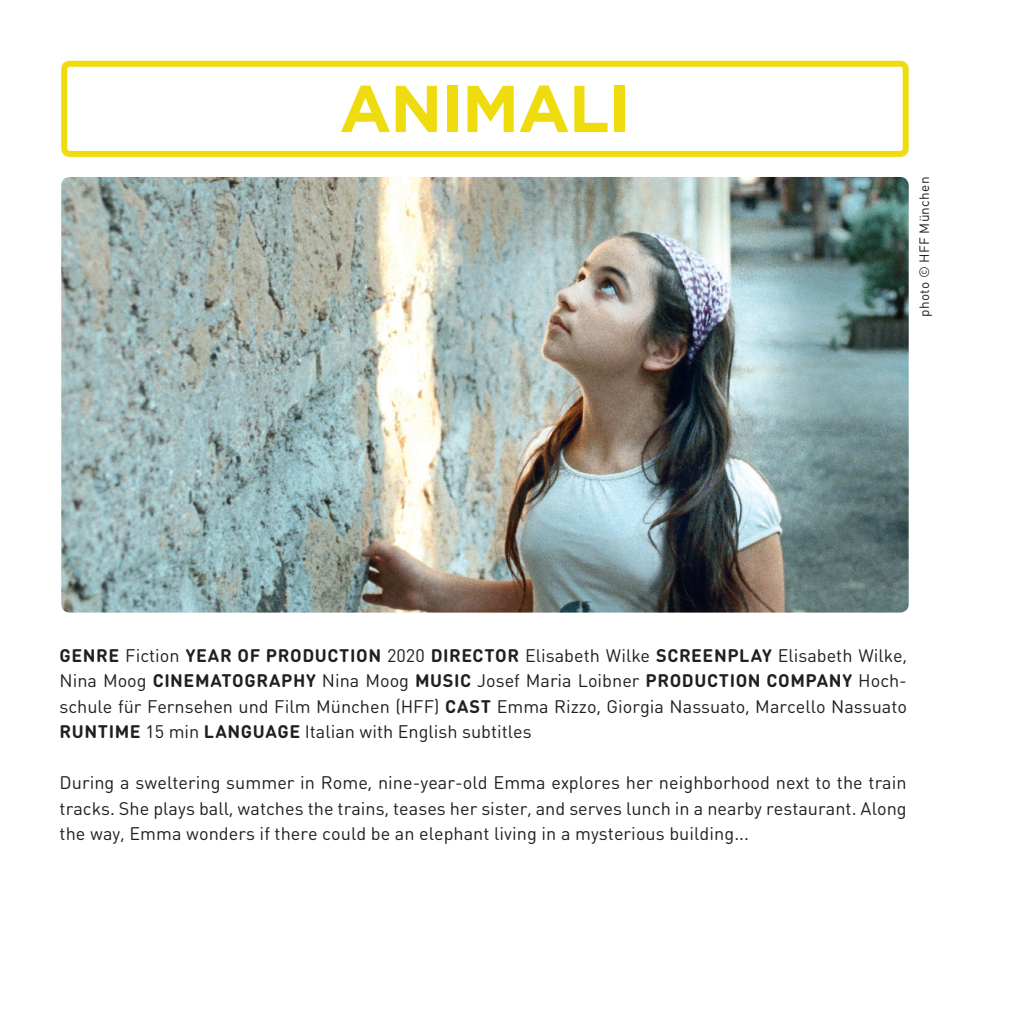
<style>
.page{position:relative;width:1021px;height:1021px;background:#fff}
.page>*{position:absolute;margin:0;border:0;box-sizing:border-box;transform-origin:0 0}
.t1{font:700 66px "Gotham";letter-spacing:-.02em;color:#efdc0e}
.t2{font:18px/25.5px "DIN Round Pro GF";color:#231f20;text-align:justify}
.t3{font:13.5px "DIN Round Pro GF";letter-spacing:.025em;color:#231f20}
.s1{font-weight:700}
</style>
<div class="page">
<img style="left:61px;top:177px;width:847px;height:435px">
<div style="left:61px;top:61px;width:847px;height:96px;border:6px solid #efdc0e;border-radius:6px"></div>
<h1 class="t1" style="left:339px;top:71px;width:292px">ANIMALI</h1>
<p class="t3" style="left:915px;top:317px;width:142px;rotate:-90deg">photo © HFF München</p>
<p class="t2" style="left:60px;top:641px;width:848px"><span class="s1">GENRE</span> Fiction <span class="s1">YEAR OF PRODUCTION</span> 2020 <span class="s1">DIRECTOR</span> Elisabeth Wilke <span class="s1">SCREENPLAY</span> Elisabeth Wilke, Nina Moog <span class="s1">CINEMATOGRAPHY</span> Nina Moog <span class="s1">MUSIC</span> Josef Maria Loibner <span class="s1">PRODUCTION COMPANY</span> Hoch&shy;schule für Fernsehen und Film München (HFF) <span class="s1">CAST</span> Emma Rizzo, Giorgia Nassuato, Marcello Nassuato <span class="s1">RUNTIME</span> 15 min <span class="s1">LANGUAGE</span> Italian with English subtitles</p>
<p class="t2" style="left:60px;top:769px;width:848px">During a sweltering summer in Rome, nine-year-old Emma explores her neighborhood next to the train tracks. She plays ball, watches the trains, teases her sister, and serves lunch in a nearby restaurant. Along the way, Emma wonders if there could be an elephant living in a mysterious building...</p>
</div>
